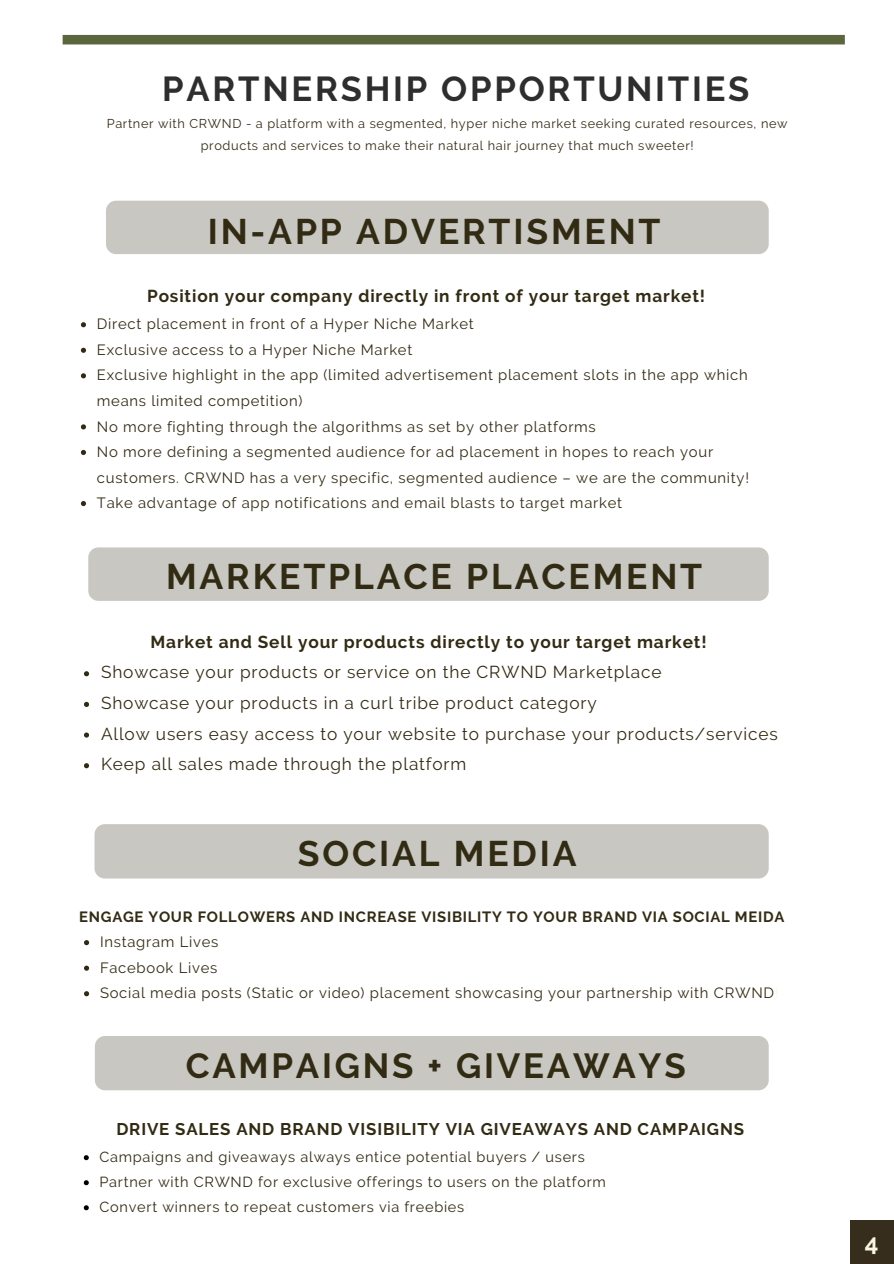
<style>
.page{position:relative;width:894px;height:1264px;background:#fff}
.page>*{position:absolute;margin:0;border:0;box-sizing:border-box;transform-origin:0 0}
.t1{font:700 35.4px "Raleway";letter-spacing:.08em;color:#322b14}
.t2{font:700 34.8px "Raleway";letter-spacing:.08em;color:#322b14}
.t3{font:700 34.5px "Raleway";letter-spacing:.08em;color:#2e2e2e}
.t4{font:700 24px "Raleway";color:#faf5e5}
.t5{font:17.25px/30.6px "Raleway";letter-spacing:.05em;color:#322b14}
.t6{font:700 17.25px "Raleway";letter-spacing:.05em;color:#322b14}
.t7{font:700 16.95px "Raleway";letter-spacing:.05em;color:#322b14}
.t8{font:14.85px/25.5px "Raleway";letter-spacing:.05em;color:#322b14}
.t9{font:700 14.85px "Raleway";letter-spacing:.05em;color:#322b14}
.t10{font:14.55px/25px "Raleway";letter-spacing:.05em;color:#322b14}
.t11{font:12.75px/22.5px "Raleway";letter-spacing:.05em;color:#322b14;text-align:center}
.s1{color:#faf5e5}
</style>
<div class="page">
<div style="left:63px;top:35px;width:781px;height:9px;background:#5b663c"></div>
<div style="left:849px;top:1219px;width:44px;height:44px;background:#362d1d"></div>
<div style="left:106px;top:201px;width:662px;height:53px;background:#c9c7c2;border-radius:10px"></div>
<div style="left:88px;top:547px;width:680px;height:54px;background:#c9c7c2;border-radius:10px"></div>
<div style="left:94px;top:824px;width:674px;height:54px;background:#c9c7c2;border-radius:10px"></div>
<div style="left:95px;top:1035px;width:673px;height:55px;background:#c9c7c2;border-radius:10px"></div>
<svg style="left:81px;top:322px;width:5px;height:5px"></svg>
<svg style="left:81px;top:348px;width:5px;height:5px"></svg>
<svg style="left:81px;top:373px;width:5px;height:5px"></svg>
<svg style="left:81px;top:424px;width:5px;height:5px"></svg>
<svg style="left:81px;top:450px;width:5px;height:5px"></svg>
<svg style="left:81px;top:501px;width:5px;height:5px"></svg>
<svg style="left:84px;top:671px;width:5px;height:5px"></svg>
<svg style="left:84px;top:702px;width:5px;height:5px"></svg>
<svg style="left:84px;top:732px;width:5px;height:5px"></svg>
<svg style="left:84px;top:763px;width:5px;height:5px"></svg>
<svg style="left:84px;top:940px;width:5px;height:5px"></svg>
<svg style="left:84px;top:965px;width:5px;height:5px"></svg>
<svg style="left:84px;top:991px;width:5px;height:5px"></svg>
<svg style="left:84px;top:1155px;width:5px;height:5px"></svg>
<svg style="left:84px;top:1180px;width:5px;height:5px"></svg>
<svg style="left:84px;top:1205px;width:5px;height:5px"></svg>
<h3 class="t3" style="left:162px;top:69px;width:588px">PARTNERSHIP OPPORTUNITIES</h3>
<p class="t11" style="left:107px;top:112px;width:682px">Partner with CRWND - a platform with a segmented, hyper niche market seeking curated resources, new products and services to make their natural hair journey that much sweeter!</p>
<h1 class="t1" style="left:208px;top:211px;width:454px">IN-APP ADVERTISMENT</h1>
<p class="t6" style="left:147px;top:285px;width:559px">Position your company directly in front of your target market!</p>
<p class="t8" style="left:97px;top:311px;width:653px">Direct placement in front of a Hyper Niche Market<br>Exclusive access to a Hyper Niche Market<br>Exclusive highlight in the app (limited advertisement placement slots in the app which means limited competition)<br>No more fighting through the algorithms as set by other platforms<br>No more defining a segmented audience for ad placement in hopes to reach your customers. CRWND has a very specific, segmented audience – we are the community!<br>Take advantage of app notifications and email blasts to target market</p>
<h1 class="t1" style="left:166px;top:555px;width:537px">MARKETPLACE PLACEMENT</h1>
<p class="t6" style="left:150px;top:631px;width:557px">Market and Sell your products directly to your target market!</p>
<p class="t5" style="left:101px;top:657px;width:678px">Showcase your products or service on the CRWND Marketplace<br>Showcase your products in a curl tribe product category<br>Allow users easy access to your website to purchase your products/services Keep all sales made through the platform</p>
<h1 class="t1" style="left:298px;top:832px;width:280px">SOCIAL MEDIA</h1>
<p class="t9" style="left:79px;top:907px;width:706px">ENGAGE YOUR FOLLOWERS AND INCREASE VISIBILITY TO YOUR BRAND VIA SOCIAL MEIDA</p>
<p class="t8" style="left:100px;top:929px;width:680px">Instagram Lives<br>Facebook Lives<br>Social media posts (Static or video) placement showcasing your partnership with CRWND<span class="s1">!</span></p>
<h2 class="t2" style="left:186px;top:1045px;width:501px">CAMPAIGNS + GIVEAWAYS</h2>
<p class="t7" style="left:116px;top:1119px;width:629px">DRIVE SALES AND BRAND VISIBILITY VIA GIVEAWAYS AND CAMPAIGNS</p>
<p class="t10" style="left:99px;top:1144px;width:508px">Campaigns and giveaways always entice potential buyers / users<br>Partner with CRWND for exclusive offerings to users on the platform<br>Convert winners to repeat customers via freebies<span class="s1">!</span></p>
<h3 class="t4" style="left:864px;top:1227px;width:15px">4</h3>
</div>
